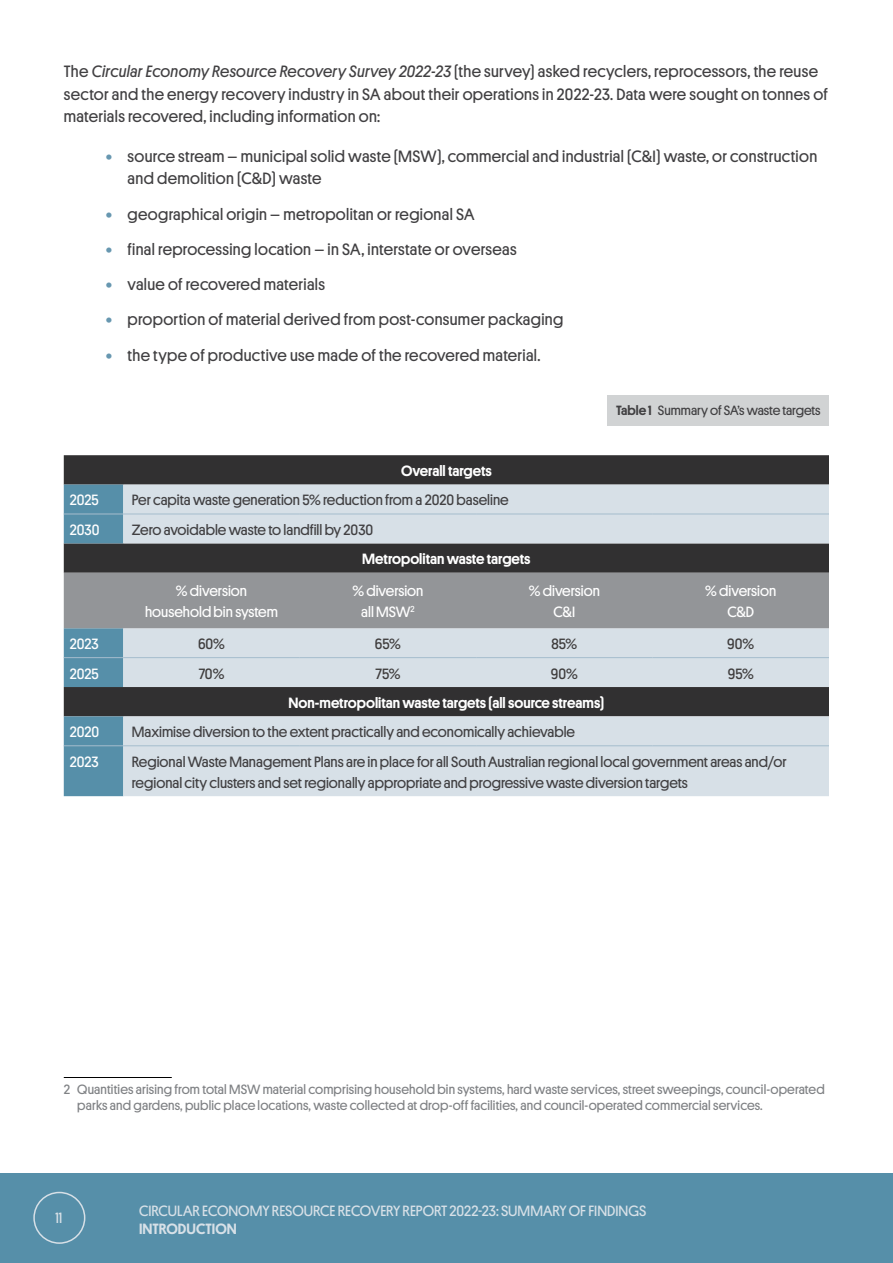
<style>
.page{position:relative;width:893px;height:1263px;background:#fff}
.page>*{position:absolute;margin:0;border:0;box-sizing:border-box;transform-origin:0 0}
.t1{font:16.5px/22.5px "Platform";letter-spacing:.02em;color:#414042}
.p__table_left_aligned{font:15px/21px "Platform";color:#414042}
.p__table_centre{font:500 15px "Platform";color:#fff}
.p__table_centre-2{font:15px/21px "Platform";color:#fff;text-align:center}
.t2{font:15px "Platform";color:#d7e0e7}
.p__table_left_aligned-2{font:15px "Platform";color:#fff}
.p__table_centre-3{font:15px "Platform";color:#3f3d3d}
.t3{font:500 15px "Platform";color:#d7e0e7}
.footnote{font:13.5px/16.2px "Platform";letter-spacing:.01em;color:#808285}
.c__table{font:13.5px "Platform";letter-spacing:-.005em;color:#414042}
.s1{font-style:italic}
.s2{font-weight:700;color:#6797b0}
.s3{font-weight:500}
</style>
<div class="page">
<div style="left:608px;top:396px;width:221px;height:30px;background:#d1d3d4"></div>
<div style="left:64px;top:455px;width:765px;height:30px;background:#313031"></div>
<svg style="left:64px;top:485px;width:765px;height:311px;background:#a5adb3"></svg>
<hr style="left:64px;top:657px;width:59px;height:1px;background:#a5bdcd">
<hr style="left:123px;top:657px;width:177px;height:1px;background:#a5bdcd">
<hr style="left:300px;top:657px;width:176px;height:1px;background:#a5bdcd">
<hr style="left:476px;top:657px;width:177px;height:1px;background:#a5bdcd">
<hr style="left:653px;top:657px;width:176px;height:1px;background:#a5bdcd">
<hr style="left:64px;top:745px;width:59px;height:1px;background:#a5bdcd">
<hr style="left:123px;top:745px;width:177px;height:1px;background:#a5bdcd">
<hr style="left:300px;top:745px;width:176px;height:1px;background:#a5bdcd">
<hr style="left:476px;top:745px;width:177px;height:1px;background:#a5bdcd">
<hr style="left:653px;top:745px;width:176px;height:1px;background:#a5bdcd">
<hr style="left:64px;top:514px;width:59px;height:1px;background:#a5bdcd">
<hr style="left:123px;top:514px;width:177px;height:1px;background:#a5bdcd">
<hr style="left:300px;top:514px;width:176px;height:1px;background:#a5bdcd">
<hr style="left:476px;top:514px;width:177px;height:1px;background:#a5bdcd">
<hr style="left:653px;top:514px;width:176px;height:1px;background:#a5bdcd">
<hr style="left:64px;top:1077px;width:108px;height:1px;background:#000">
<div style="left:0;top:1174px;width:893px;height:89px;background:#568fa9"></div>
<div style="left:33px;top:1192px;width:52px;height:52px;border:2px solid #d7e0e7;border-radius:50%"></div>
<p class="t1" style="left:64px;top:59px;width:765px">The <span class="s1">Circular Economy Resource Recovery Survey 2022-23</span> (the survey) asked recyclers, reprocessors, the reuse sector and the energy recovery industry in SA about their operations in 2022-23. Data were sought on tonnes of materials recovered, including information on:</p>
<p class="t1" style="left:128px;top:144px;width:691px;text-indent:-21px"><span class="s2">•</span> source stream – municipal solid waste (MSW), commercial and industrial (C&amp;I) waste, or construction and demolition (C&amp;D) waste</p>
<p class="t1" style="left:106px;top:202px;width:370px"><span class="s2">•</span> geographical origin – metropolitan or regional SA</p>
<p class="t1" style="left:106px;top:237px;width:412px"><span class="s2">•</span> final reprocessing location – in SA, interstate or overseas</p>
<p class="t1" style="left:106px;top:272px;width:220px"><span class="s2">•</span> value of recovered materials</p>
<p class="t1" style="left:106px;top:307px;width:459px"><span class="s2">•</span> proportion of material derived from post-consumer packaging</p>
<p class="t1" style="left:106px;top:343px;width:436px"><span class="s2">•</span> the type of productive use made of the recovered material.</p>
<p class="p__table_centre" style="left:401px;top:460px;width:92px">Overall targets</p>
<p class="c__table" style="left:616px;top:401px;width:206px"><span class="s3">Table 1</span> Summary of SA’s waste targets</p>
<p class="p__table_left_aligned-2" style="left:70px;top:489px;width:31px">2025</p>
<p class="p__table_left_aligned" style="left:132px;top:489px;width:378px">Per capita waste generation 5% reduction from a 2020 baseline</p>
<p class="p__table_left_aligned-2" style="left:70px;top:519px;width:31px">2030</p>
<p class="p__table_left_aligned" style="left:132px;top:518px;width:243px">Zero avoidable waste to landfill by 2030</p>
<p class="p__table_centre" style="left:362px;top:548px;width:170px">Metropolitan waste targets</p>
<p class="p__table_centre-2" style="left:145px;top:580px;width:134px">% diversion household bin system</p>
<p class="p__table_centre-2" style="left:352px;top:580px;width:73px">% diversion all MSW<sup>2</sup></p>
<p class="p__table_centre-2" style="left:529px;top:580px;width:73px">% diversion<br>C&amp;I</p>
<p class="p__table_centre-2" style="left:705px;top:580px;width:73px">% diversion<br>C&amp;D</p>
<p class="p__table_left_aligned-2" style="left:70px;top:633px;width:30px">2023</p>
<p class="p__table_centre-3" style="left:198px;top:633px;width:28px">60%</p>
<p class="p__table_centre-3" style="left:375px;top:633px;width:27px">65%</p>
<p class="p__table_centre-3" style="left:551px;top:633px;width:27px">85%</p>
<p class="p__table_centre-3" style="left:727px;top:633px;width:28px">90%</p>
<p class="p__table_left_aligned-2" style="left:70px;top:662px;width:31px">2025</p>
<p class="p__table_centre-3" style="left:199px;top:662px;width:27px">70%</p>
<p class="p__table_centre-3" style="left:375px;top:662px;width:27px">75%</p>
<p class="p__table_centre-3" style="left:551px;top:662px;width:28px">90%</p>
<p class="p__table_centre-3" style="left:728px;top:662px;width:27px">95%</p>
<p class="p__table_centre" style="left:289px;top:692px;width:317px">Non-metropolitan waste targets (all source streams)</p>
<p class="p__table_left_aligned-2" style="left:70px;top:721px;width:31px">2020</p>
<p class="p__table_left_aligned" style="left:132px;top:721px;width:445px">Maximise diversion to the extent practically and economically achievable</p>
<p class="p__table_left_aligned-2" style="left:70px;top:751px;width:30px">2023</p>
<p class="p__table_left_aligned" style="left:132px;top:750px;width:656px">Regional Waste Management Plans are in place for all South Australian regional local government areas and/or regional city clusters and set regionally appropriate and progressive waste diversion targets</p>
<p class="footnote" style="left:77px;top:1080px;width:749px;text-indent:-14px">2 Quantities arising from total MSW material comprising household bin systems, hard waste services, street sweepings, council-operated parks and gardens, public place locations, waste collected at drop-off facilities, and council-operated commercial services.</p>
<p class="t2" style="left:55px;top:1206px;width:8px">11</p>
<p class="t2" style="left:139px;top:1200px;width:509px">CIRCULAR ECONOMY RESOURCE RECOVERY REPORT 2022-23: SUMMARY OF FINDINGS</p>
<p class="t3" style="left:139px;top:1218px;width:23px">Introd</p>
<p class="t3" style="left:187px;top:1218px;width:19px">uctio</p>
<p class="t3" style="left:227px;top:1218px;width:12px">n</p>
</div>
